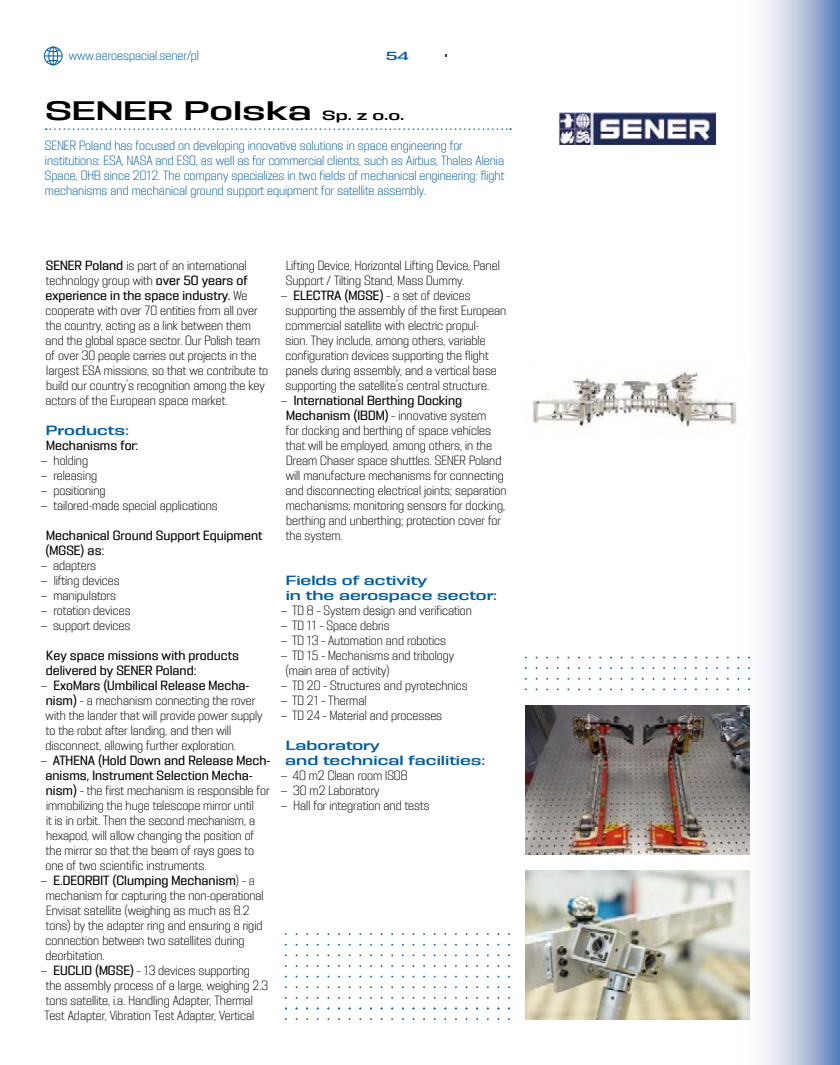
<style>
.page{position:relative;width:840px;height:1065px;background:#fff}
.page>*{position:absolute;margin:0;border:0;box-sizing:border-box;transform-origin:0 0}
.t1{font:24px "PODIUM Sharp 9.8";color:#000}
.t2{font:12px/15px "PODIUM Sharp 5.5";color:#000}
.t3{font:12px/15px "PODIUM Sharp 5.5";color:#005da9}
.t4{font:12px/15px "PODIUM Sharp 5.7";color:#000}
.t5{font:12px/15px "PODIUM Sharp 8.8";color:#005da9}
.t6{font:10.5px "PODIUM Sharp 9.8";color:#005da9}
.s1{font-size:12px}
.s2{font-family:"PODIUM Sharp 5.7"}
.s3{font-family:"PODIUM Sharp 5.5"}
</style>
<div class="page">
<svg style="left:737px;top:0;width:103px;height:1065px"></svg>
<svg style="left:44px;top:47px;width:18px;height:18px"></svg>
<svg style="left:46px;top:128px;width:462px;height:2px"></svg>
<img style="left:532px;top:358px;width:218px;height:79px">
<img style="left:525px;top:705px;width:225px;height:150px">
<img style="left:525px;top:870px;width:225px;height:150px">
<img style="left:560px;top:113px;width:155px;height:32px">
<p class="t3" style="left:69px;top:48px;width:132px">www.aeroespacial.sener/pl</p>
<p class="t6" style="left:386px;top:49px;width:25px">54</p>
<h1 class="t1" style="left:45px;top:95px;width:361px">SENER Polska <span class="s1">Sp. z o.o.</span></h1>
<p class="t3" style="left:45px;top:138px;width:461px">SENER Poland has focused on developing innovative solutions in space engineering for institutions: ESA, NASA and ESO, as well as for commercial clients, such as Airbus, Thales Alenia Space, OHB since 2012. The company specializes in two fields of mechanical engineering: flight mechanisms and mechanical ground support equipment for satellite assembly.</p>
<p class="t2" style="left:46px;top:258px;width:203px"><span class="s2">SENER Poland</span> is part of an international technology group with <span class="s2">over 50 years of</span></p>
<p class="t4" style="left:46px;top:288px;width:204px">experience in the space industry. <span class="s3">We</span></p>
<p class="t2" style="left:46px;top:303px;width:224px">cooperate with over 70 entities from all over the country, acting as a link between them and the global space sector. Our Polish team of over 30 people carries out projects in the largest ESA missions, so that we contribute to build our country’s recognition among the key actors of the European space market.</p>
<p class="t5" style="left:46px;top:423px;width:85px">Products:</p>
<p class="t4" style="left:46px;top:438px;width:94px">Mechanisms for:</p>
<p class="t2" style="left:41px;top:453px;width:49px">— holding</p>
<p class="t2" style="left:41px;top:468px;width:58px">— releasing</p>
<p class="t2" style="left:41px;top:483px;width:66px">— positioning</p>
<p class="t2" style="left:41px;top:498px;width:178px">— tailored-made special applications</p>
<p class="t4" style="left:46px;top:528px;width:218px">Mechanical Ground Support Equipment (MGSE) as:</p>
<p class="t2" style="left:41px;top:558px;width:57px">— adapters</p>
<p class="t2" style="left:41px;top:573px;width:80px">— lifting devices</p>
<p class="t2" style="left:41px;top:588px;width:77px">— manipulators</p>
<p class="t2" style="left:41px;top:603px;width:91px">— rotation devices</p>
<p class="t2" style="left:41px;top:618px;width:91px">— support devices</p>
<p class="t4" style="left:46px;top:648px;width:195px">Key space missions with products delivered by SENER Poland:</p>
<p class="t4" style="left:41px;top:678px;width:210px"><span class="s3">—</span> ExoMars (Umbilical Release Mecha-</p>
<p class="t2" style="left:45px;top:693px;width:219px"><span class="s2">nism)</span> – a mechanism connecting the rover with the lander that will provide power supply to the robot after landing, and then will disconnect, allowing further exploration.</p>
<p class="t4" style="left:45px;top:753px;width:226px;text-indent:-4px"><span class="s3">—</span> ATHENA (Hold Down and Release Mech&shy;anisms, Instrument Selection Mecha-</p>
<p class="t2" style="left:45px;top:783px;width:226px"><span class="s2">nism)</span> – the first mechanism is responsible for immobilizing the huge telescope mirror until<br>it is in orbit. Then the second mechanism, a hexapod, will allow changing the position of the mirror so that the beam of rays goes to one of two scientific instruments.</p>
<p class="t4" style="left:41px;top:873px;width:215px"><span class="s3">—</span> E.DEORBIT (Clumping Mechanism<span class="s3">) – a</span></p>
<p class="t2" style="left:45px;top:888px;width:220px">mechanism for capturing the non-operational Envisat satellite (weighing as much as 8.2 tons) by the adapter ring and ensuring a rigid connection between two satellites during deorbitation.</p>
<p class="t2" style="left:41px;top:963px;width:229px">— <span class="s2">EUCLID (MGSE)</span> – 13 devices supporting the assembly process of a large, weighing 2.3 tons satellite, i.a. Handling Adapter, Thermal Test Adapter, Vibration Test Adapter, Vertical</p>
<p class="t2" style="left:286px;top:258px;width:215px">Lifting Device, Horizontal Lifting Device, Panel<br>Support / Tilting Stand, Mass Dummy.</p>
<p class="t2" style="left:286px;top:288px;width:222px;text-indent:-4px">— <span class="s2">ELECTRA (MGSE)</span> – a set of devices supporting the assembly of the first European commercial satellite with electric propul-<br>sion. They include, among others, variable configuration devices supporting the flight panels during assembly, and a vertical base supporting the satellite’s central structure.</p>
<p class="t4" style="left:281px;top:393px;width:183px"><span class="s3">—</span> International Berthing Docking</p>
<p class="t2" style="left:286px;top:408px;width:223px"><span class="s2">Mechanism (IBDM)</span> – innovative system<br>for docking and berthing of space vehicles that will be employed, among others, in the Dream Chaser space shuttles. SENER Poland will manufacture mechanisms for connecting and disconnecting electrical joints; separation mechanisms; monitoring sensors for docking, berthing and unberthing; protection cover for the system.</p>
<p class="t5" style="left:286px;top:573px;width:213px">Fields of activity<br>in the aerospace sector:</p>
<p class="t2" style="left:281px;top:603px;width:193px">— TD 8 – System design and verification</p>
<p class="t2" style="left:281px;top:618px;width:110px">— TD 11 – Space debris</p>
<p class="t2" style="left:281px;top:633px;width:167px">— TD 13 – Automation and robotics</p>
<p class="t2" style="left:286px;top:648px;width:170px;text-indent:-5px">— TD 15 – Mechanisms and tribology (main area of activity)</p>
<p class="t2" style="left:281px;top:678px;width:188px">— TD 20 – Structures and pyrotechnics</p>
<p class="t2" style="left:281px;top:693px;width:87px">— TD 21 – Thermal</p>
<p class="t2" style="left:281px;top:708px;width:163px">— TD 24 – Material and processes</p>
<p class="t5" style="left:285px;top:738px;width:202px">Laboratory<br>and technical facilities:</p>
<p class="t2" style="left:281px;top:768px;width:128px">— 40 m2 Clean room ISO8</p>
<p class="t2" style="left:281px;top:783px;width:100px">— 30 m2 Laboratory</p>
<p class="t2" style="left:281px;top:798px;width:150px">— Hall for integration and tests</p>
</div>
